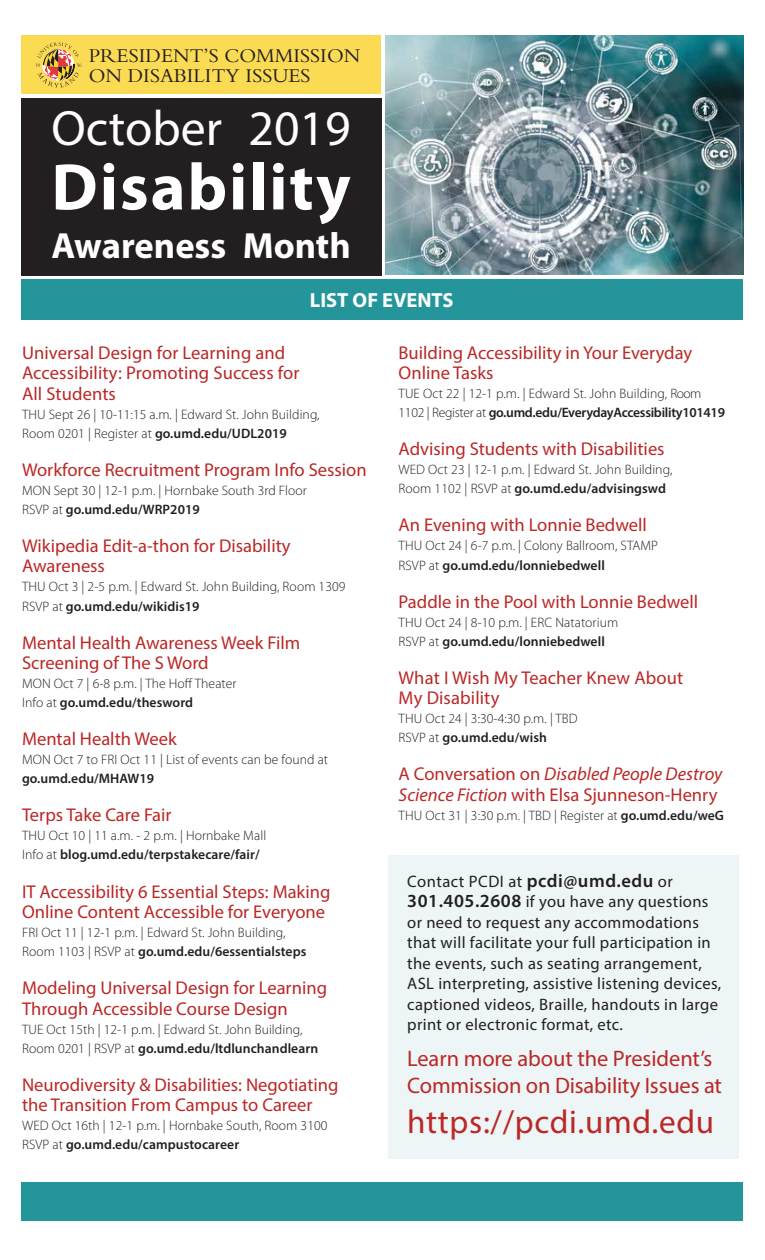
<style>
.page{position:relative;width:765px;height:1260px;background:#fff}
.page>*{position:absolute;margin:0;border:0;box-sizing:border-box;transform-origin:0 0}
.t1{font:700 66.38px "Myriad Pro";letter-spacing:.03em;color:#fff}
.t2{font:49.88px "Myriad Pro";color:#fff}
.t3{font:700 36.5px "Myriad Pro";color:#fff}
.t4{font:33.25px "Myriad Pro";letter-spacing:.02em;color:#ba2827}
.t5{font:22.5px/27px "Myriad Pro";letter-spacing:-.005em;color:#ba2827}
.t6{font:700 20.5px "Myriad Pro";color:#fff}
.t7{font:20.38px/20.4px "Bembo";color:#231f20}
.t8{font:18.5px/20.5px "Myriad Pro";color:#ba2827}
.t9{font:16.62px/20.5px "Myriad Pro";letter-spacing:.02em;color:#231f20}
.t10{font:300 13.62px/19px "Myriad Pro";letter-spacing:.005em;color:#231f20}
.t11{font:600 13.62px "Myriad Pro";letter-spacing:.005em;color:#231f20}
.s1{font-weight:600}
.s2{font-style:italic}
.s3{font-weight:600;font-size:18.5px}
</style>
<div class="page">
<div style="left:388px;top:855px;width:350px;height:304px;background:#edf5f6"></div>
<div style="left:21px;top:1182px;width:721px;height:38px;background:#24969b"></div>
<div style="left:21px;top:35px;width:360px;height:59px;background:#fcdb54"></div>
<div style="left:21px;top:98px;width:360px;height:178px;background:#231f20"></div>
<div style="left:21px;top:280px;width:722px;height:40px;background:#24969b"></div>
<img style="left:385px;top:35px;width:358px;height:240px">
<svg style="left:35px;top:42px;width:46px;height:45px"></svg>
<p class="t7" style="left:89px;top:45px;width:273px">PRESIDENT’S COMMISSION<br>ON DISABILITY ISSUES</p>
<p class="t2" style="left:51px;top:98px;width:301px">October 2019</p>
<p class="t1" style="left:51px;top:144px;width:301px">Disability</p>
<p class="t3" style="left:51px;top:222px;width:301px">Awareness Month</p>
<p class="t6" style="left:310px;top:286px;width:145px">LIST OF EVENTS</p>
<p class="t8" style="left:22px;top:342px;width:279px">Universal Design for Learning and<br>Accessibility: Promoting Success for<br>All Students</p>
<p class="t10" style="left:22px;top:405px;width:299px">THU Sept 26 | 10-11:15 a.m. | Edward St. John Building,<br>Room 0201 | Register at <span class="s1">go.umd.edu/UDL2019</span></p>
<p class="t8" style="left:22px;top:459px;width:346px">Workforce Recruitment Program Info Session</p>
<p class="t10" style="left:22px;top:481px;width:286px">MON Sept 30 | 12-1 p.m. | Hornbake South 3rd Floor<br>RSVP at <span class="s1">go.umd.edu/WRP2019</span></p>
<p class="t8" style="left:22px;top:535px;width:270px">Wikipedia Edit-a-thon for Disability<br>Awareness</p>
<p class="t10" style="left:22px;top:577px;width:325px">THU Oct 3 | 2-5 p.m. | Edward St. John Building, Room 1309<br>RSVP at <span class="s1">go.umd.edu/wikidis19</span></p>
<p class="t8" style="left:22px;top:632px;width:280px">Mental Health Awareness Week Film<br>Screening of The S Word</p>
<p class="t10" style="left:22px;top:674px;width:216px">MON Oct 7 | 6-8 p.m. | The Ho˜ Theater<br>Info at <span class="s1">go.umd.edu/thesword</span></p>
<p class="t8" style="left:22px;top:729px;width:156px">Mental Health Week</p>
<p class="t10" style="left:22px;top:750px;width:308px">MON Oct 7 to FRI Oct 11 | List of events can be found at</p>
<h5 class="t11" style="left:22px;top:770px;width:134px">go.umd.edu/MHAW19</h5>
<p class="t8" style="left:22px;top:805px;width:151px">Terps Take Care Fair</p>
<p class="t10" style="left:22px;top:826px;width:246px">THU Oct 10 | 11 a.m. - 2 p.m. | Hornbake Mall<br>Info at <span class="s1">blog.umd.edu/terpstakecare/fair/</span></p>
<p class="t8" style="left:22px;top:881px;width:310px">IT Accessibility 6 Essential Steps: Making<br>Online Content Accessible for Everyone</p>
<p class="t10" style="left:22px;top:923px;width:286px">FRI Oct 11 | 12-1 p.m. | Edward St. John Building,<br>Room 1103 | RSVP at <span class="s1">go.umd.edu/6essentialsteps</span></p>
<p class="t8" style="left:22px;top:977px;width:307px">Modeling Universal Design for Learning<br>Through Accessible Course Design</p>
<p class="t10" style="left:22px;top:1020px;width:298px">TUE Oct 15th | 12-1 p.m. | Edward St. John Building,<br>Room 0201 | RSVP at <span class="s1">go.umd.edu/ltdlunchandlearn</span></p>
<p class="t8" style="left:22px;top:1074px;width:318px">Neurodiversity &amp; Disabilities: Negotiating the Transition From Campus to Career</p>
<p class="t10" style="left:22px;top:1116px;width:307px">WED Oct 16th | 12-1 p.m. | Hornbake South, Room 3100<br>RSVP at <span class="s1">go.umd.edu/campustocareer</span></p>
<p class="t8" style="left:399px;top:342px;width:295px">Building Accessibility in Your Everyday<br>Online Tasks</p>
<p class="t10" style="left:399px;top:384px;width:328px">TUE Oct 22 | 12-1 p.m. | Edward St. John Building, Room<br>1102 | Register at <span class="s1">go.umd.edu/EverydayAccessibility101419</span></p>
<p class="t8" style="left:399px;top:439px;width:268px">Advising Students with Disabilities</p>
<p class="t10" style="left:399px;top:460px;width:275px">WED Oct 23 | 12-1 p.m. | Edward St. John Building,<br>Room 1102 | RSVP at <span class="s1">go.umd.edu/advisingswd</span></p>
<p class="t8" style="left:399px;top:515px;width:250px">An Evening with Lonnie Bedwell</p>
<p class="t10" style="left:399px;top:536px;width:261px">THU Oct 24 | 6-7 p.m. | Colony Ballroom, STAMP<br>RSVP at <span class="s1">go.umd.edu/lonniebedwell</span></p>
<p class="t8" style="left:399px;top:591px;width:301px">Paddle in the Pool with Lonnie Bedwell</p>
<p class="t10" style="left:399px;top:612px;width:221px">THU Oct 24 | 8-10 p.m. | ERC Natatorium<br>RSVP at <span class="s1">go.umd.edu/lonniebedwell</span></p>
<p class="t8" style="left:399px;top:667px;width:286px">What I Wish My Teacher Knew About<br>My Disability</p>
<p class="t10" style="left:399px;top:709px;width:181px">THU Oct 24 | 3:30-4:30 p.m. | TBD<br>RSVP at <span class="s1">go.umd.edu/wish</span></p>
<p class="t8" style="left:399px;top:764px;width:325px">A Conversation on <span class="s2">Disabled People Destroy<br>Science Fiction</span> with Elsa Sjunneson-Henry</p>
<p class="t10" style="left:399px;top:806px;width:327px">THU Oct 31 | 3:30 p.m. | TBD | Register at <span class="s1">go.umd.edu/weG</span></p>
<p class="t9" style="left:407px;top:871px;width:316px">Contact PCDI at <span class="s3">pcdi@umd.edu</span> or <span class="s3">301.405.2608</span> if you have any questions or need to request any accommodations that will facilitate your full participation in the events, such as seating arrangement, ASL interpreting, assistive listening devices, captioned videos, Braille, handouts in large print or electronic format, etc.</p>
<h2 class="t5" style="left:407px;top:1045px;width:316px">Learn more about the President’s<br>Commission on Disability Issues at</h2>
<p class="t4" style="left:407px;top:1101px;width:308px">https://pcdi.umd.edu</p>
</div>
